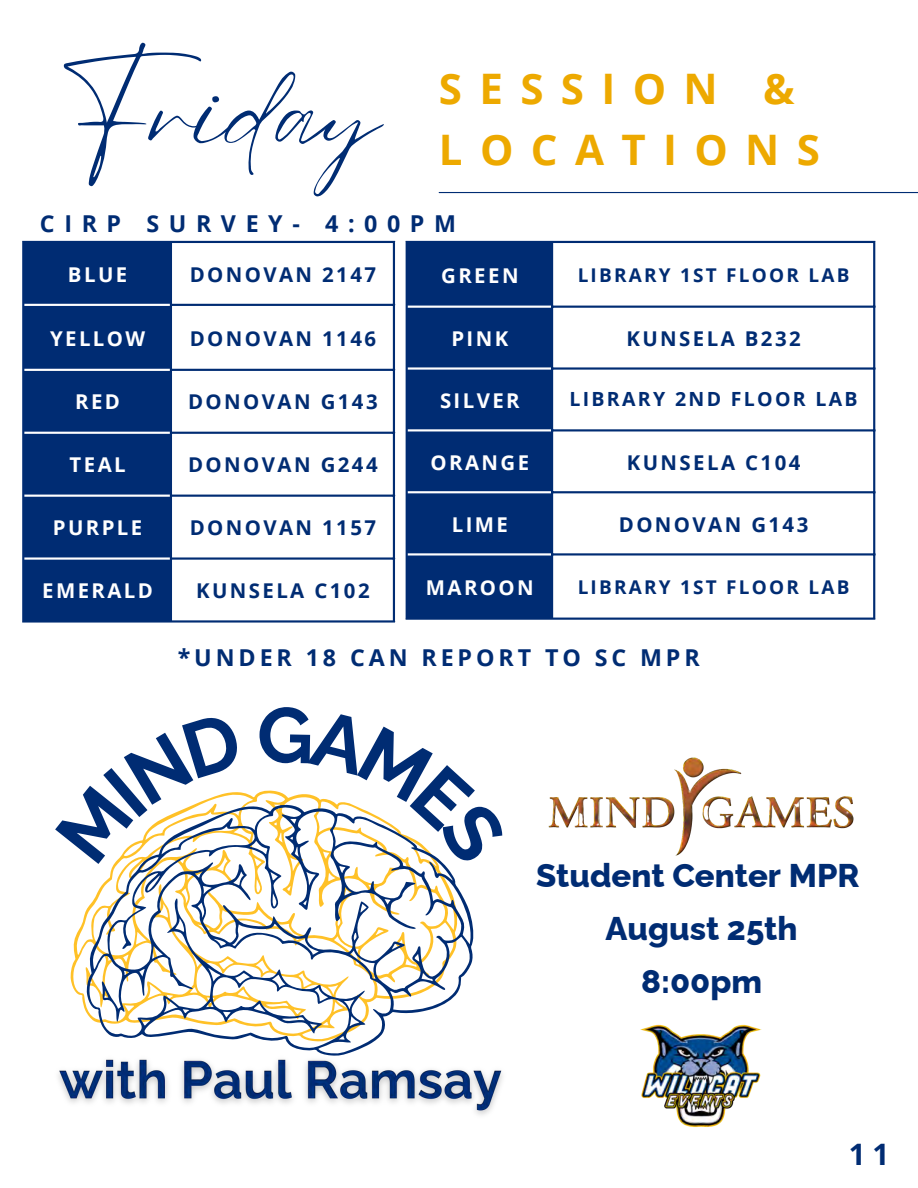
<style>
.page{position:relative;width:918px;height:1188px;background:#fff}
.page>*{position:absolute;margin:0;border:0;box-sizing:border-box;transform-origin:0 0}
.t1{font:103.65px "Eyesome Script";color:#002c73}
.t2{font:700 42px "Open Sans";letter-spacing:.415em;color:#eda900}
.t3{font:800 32.85px "Raleway";color:#002c73}
.t4{font:700 29.55px "Open Sans";color:#002c73}
.t5{font:700 23.25px "Open Sans";letter-spacing:.17em;color:#002c73}
.t6{font:700 23.25px "Open Sans";letter-spacing:.415em;color:#002c73}
.t7{font:700 20.4px "Open Sans";letter-spacing:.12em;color:#002c73}
.t8{font:700 20.4px "Open Sans";letter-spacing:.12em;color:#fff}
.t9{font:700 19.5px "Open Sans";letter-spacing:.12em;color:#002c73}
.t10{font:700 18.9px "Open Sans";letter-spacing:.12em;color:#002c73}
</style>
<div class="page">
<hr style="left:439px;top:192px;width:479px;height:1px;background:#002c73">
<div style="left:24px;top:243px;width:146px;height:377px;background:#002c73"></div>
<hr style="left:22px;top:243px;width:2px;height:377px;background:#002c73">
<hr style="left:170px;top:243px;width:2px;height:377px;background:#002c73">
<hr style="left:393px;top:243px;width:2px;height:377px;background:#002c73">
<hr style="left:22px;top:241px;width:373px;height:2px;background:#002c73">
<hr style="left:170px;top:304px;width:225px;height:2px;background:#002c73">
<hr style="left:170px;top:369px;width:225px;height:2px;background:#002c73">
<hr style="left:170px;top:432px;width:225px;height:2px;background:#002c73">
<hr style="left:170px;top:495px;width:225px;height:2px;background:#002c73">
<hr style="left:170px;top:557px;width:225px;height:3px;background:#002c73">
<hr style="left:22px;top:620px;width:373px;height:3px;background:#002c73">
<hr style="left:24px;top:304px;width:146px;height:2px;background:#fff">
<hr style="left:24px;top:369px;width:146px;height:2px;background:#fff">
<hr style="left:24px;top:432px;width:146px;height:2px;background:#fff">
<hr style="left:24px;top:495px;width:146px;height:2px;background:#fff">
<hr style="left:24px;top:557px;width:146px;height:3px;background:#fff">
<div style="left:408px;top:243px;width:143px;height:375px;background:#002c73"></div>
<hr style="left:406px;top:243px;width:2px;height:375px;background:#002c73">
<hr style="left:551px;top:243px;width:2px;height:375px;background:#002c73">
<hr style="left:873px;top:243px;width:2px;height:375px;background:#002c73">
<hr style="left:406px;top:241px;width:469px;height:2px;background:#002c73">
<hr style="left:551px;top:306px;width:324px;height:2px;background:#002c73">
<hr style="left:551px;top:367px;width:324px;height:3px;background:#002c73">
<hr style="left:551px;top:429px;width:324px;height:2px;background:#002c73">
<hr style="left:551px;top:491px;width:324px;height:2px;background:#002c73">
<hr style="left:551px;top:553px;width:324px;height:3px;background:#002c73">
<hr style="left:406px;top:618px;width:469px;height:2px;background:#002c73">
<hr style="left:408px;top:306px;width:143px;height:2px;background:#fff">
<hr style="left:408px;top:367px;width:143px;height:3px;background:#fff">
<hr style="left:408px;top:429px;width:143px;height:2px;background:#fff">
<hr style="left:408px;top:491px;width:143px;height:2px;background:#fff">
<hr style="left:408px;top:553px;width:143px;height:3px;background:#fff">
<svg style="left:70px;top:792px;width:189px;height:220px"></svg>
<svg style="left:86px;top:804px;width:388px;height:236px"></svg>
<img style="left:640px;top:1024px;width:122px;height:103px">
<img style="left:548px;top:757px;width:306px;height:99px">
<img style="left:58px;top:1040px;width:445px;height:75px">
<svg style="left:70px;top:792px;width:174px;height:72px"></svg>
<svg style="left:259px;top:790px;width:215px;height:77px"></svg>
<p class="t1" style="left:58px;top:45px;width:324px">Friday</p>
<p class="t2" style="left:439px;top:59px;width:357px">SESSION &amp;</p>
<p class="t2" style="left:439px;top:120px;width:382px">LOCATIONS</p>
<p class="t6" style="left:40px;top:208px;width:418px">CIRP SURVEY- 4:00PM</p>
<p class="t8" style="left:68px;top:260px;width:61px">BLUE</p>
<p class="t7" style="left:190px;top:260px;width:188px">DONOVAN 2147</p>
<p class="t8" style="left:441px;top:261px;width:79px">GREEN</p>
<p class="t10" style="left:578px;top:261px;width:273px">LIBRARY 1ST FLOOR LAB</p>
<p class="t8" style="left:50px;top:324px;width:97px">YELLOW</p>
<p class="t7" style="left:190px;top:324px;width:188px">DONOVAN 1146</p>
<p class="t8" style="left:451px;top:324px;width:58px">PINK</p>
<p class="t7" style="left:626px;top:324px;width:176px">KUNSELA B232</p>
<p class="t8" style="left:75px;top:388px;width:46px">RED</p>
<p class="t7" style="left:188px;top:388px;width:191px">DONOVAN G143</p>
<p class="t8" style="left:440px;top:386px;width:81px">SILVER</p>
<p class="t9" style="left:569px;top:385px;width:290px">LIBRARY 2ND FLOOR LAB</p>
<p class="t8" style="left:70px;top:451px;width:58px">TEAL</p>
<p class="t7" style="left:188px;top:451px;width:191px">DONOVAN G244</p>
<p class="t8" style="left:431px;top:448px;width:100px">ORANGE</p>
<p class="t7" style="left:627px;top:448px;width:175px">KUNSELA C104</p>
<p class="t8" style="left:53px;top:513px;width:91px">PURPLE</p>
<p class="t7" style="left:190px;top:513px;width:188px">DONOVAN 1157</p>
<p class="t8" style="left:452px;top:510px;width:58px">LIME</p>
<p class="t7" style="left:619px;top:510px;width:191px">DONOVAN G143</p>
<p class="t8" style="left:42px;top:576px;width:112px">EMERALD</p>
<p class="t7" style="left:196px;top:576px;width:175px">KUNSELA C102</p>
<p class="t8" style="left:426px;top:573px;width:109px">MAROON</p>
<p class="t10" style="left:578px;top:574px;width:273px">LIBRARY 1ST FLOOR LAB</p>
<p class="t5" style="left:178px;top:641px;width:524px">*UNDER 18 CAN REPORT TO SC MPR</p>
<p class="t3" style="left:536px;top:856px;width:325px">Student Center MPR</p>
<p class="t3" style="left:606px;top:909px;width:194px">August 25th</p>
<p class="t3" style="left:641px;top:962px;width:122px">8:00pm</p>
<p class="t4" style="left:849px;top:1134px;width:42px">11</p>
</div>
